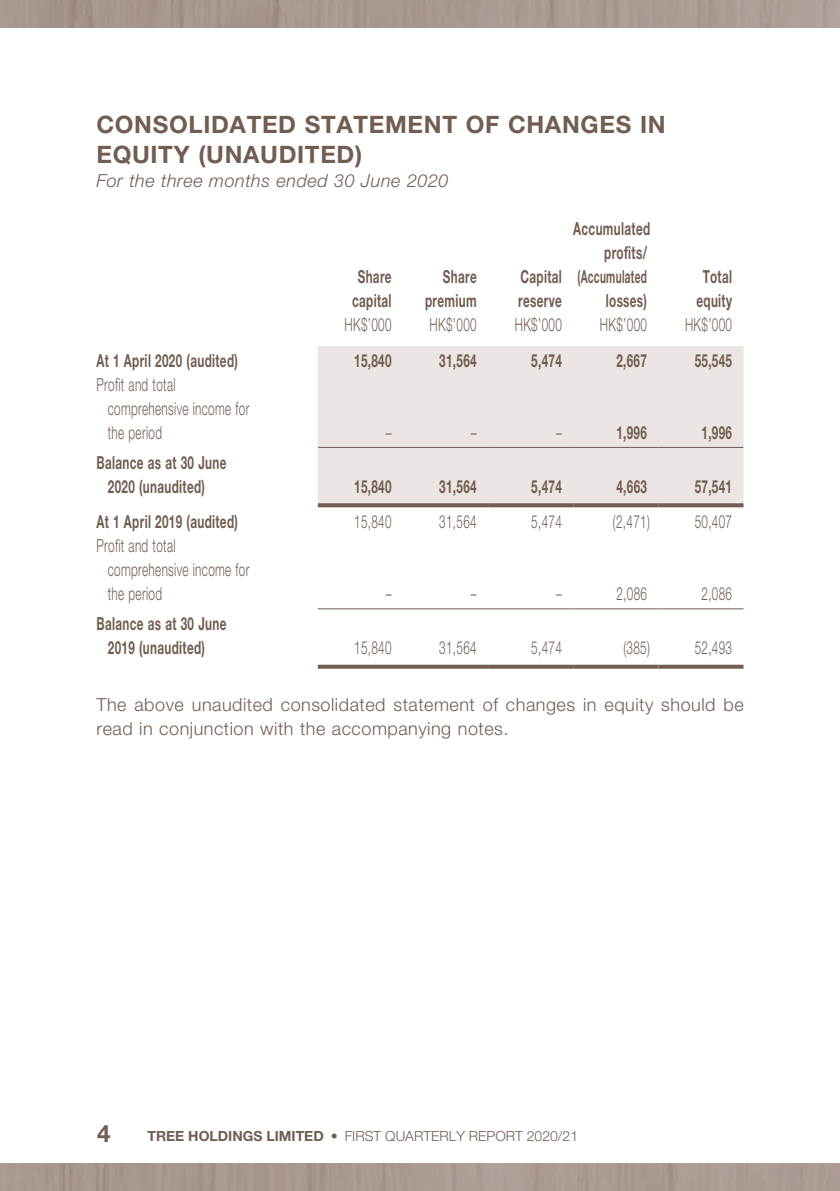
<style>
.page{position:relative;width:840px;height:1191px;background:#fff}
.page>*{position:absolute;margin:0;border:0;box-sizing:border-box;transform-origin:0 0}
.t1{font:700 24px/30px "Helvetica Neue LT Std";letter-spacing:.03em;color:#725d51}
.t2{font:700 18px/24px "Helvetica Neue LT Std";letter-spacing:.03em;color:#725d51;text-align:center;scale:.65 1}
.t3{font:300 18px/24px "Helvetica Neue LT Std";letter-spacing:.03em;color:#725d51;scale:.65 1}
.t4{font:300 18px/24px "Helvetica Neue LT Std";letter-spacing:.03em;color:#725d51}
.t5{font:italic 300 18px "Helvetica Neue LT Std";letter-spacing:.03em;color:#725d51}
.t6{font:300 14px "Helvetica Neue LT Std";color:#725d51}
.s1{font-weight:700}
</style>
<div class="page">
<div style="left:318px;top:346px;width:425px;height:157px;background:#ebe5e3"></div>
<hr style="left:317px;top:447px;width:86px;height:1px;background:#725d51">
<hr style="left:403px;top:447px;width:85px;height:1px;background:#725d51">
<hr style="left:488px;top:447px;width:85px;height:1px;background:#725d51">
<hr style="left:573px;top:447px;width:85px;height:1px;background:#725d51">
<hr style="left:658px;top:447px;width:85px;height:1px;background:#725d51">
<svg style="left:317px;top:503px;width:86px;height:4px"></svg>
<svg style="left:403px;top:503px;width:85px;height:4px"></svg>
<svg style="left:488px;top:503px;width:85px;height:4px"></svg>
<svg style="left:573px;top:503px;width:85px;height:4px"></svg>
<svg style="left:658px;top:503px;width:85px;height:4px"></svg>
<hr style="left:317px;top:608px;width:86px;height:1px;background:#725d51">
<hr style="left:403px;top:608px;width:85px;height:1px;background:#725d51">
<hr style="left:488px;top:608px;width:85px;height:1px;background:#725d51">
<hr style="left:573px;top:608px;width:85px;height:1px;background:#725d51">
<hr style="left:658px;top:608px;width:85px;height:1px;background:#725d51">
<svg style="left:317px;top:664px;width:86px;height:4px"></svg>
<svg style="left:403px;top:664px;width:85px;height:4px"></svg>
<svg style="left:488px;top:664px;width:85px;height:4px"></svg>
<svg style="left:573px;top:664px;width:85px;height:4px"></svg>
<svg style="left:658px;top:664px;width:85px;height:4px"></svg>
<h1 class="t1" style="left:96px;top:109px;width:570px">CONSOLIDATED STATEMENT OF CHANGES IN<br>EQUITY (UNAUDITED)</h1>
<p class="t5" style="left:96px;top:170px;width:353px">For the three months ended 30 June 2020</p>
<p class="t2" style="left:352px;top:264px;width:62px">Share capital</p>
<p class="t2" style="left:425px;top:264px;width:81px;text-align:right">Share premium</p>
<p class="t2" style="left:518px;top:264px;width:69px;text-align:left">Capital reserve</p>
<p class="t2" style="left:573px;top:216px;width:120px;text-align:right">Accumulated profits/ (Accumulated losses)</p>
<p class="t2" style="left:696px;top:264px;width:56px">Total equity</p>
<p class="t3" style="left:344px;top:313px;width:74px">HK$’000</p>
<p class="t3" style="left:429px;top:313px;width:74px">HK$’000</p>
<p class="t3" style="left:514px;top:313px;width:74px">HK$’000</p>
<p class="t3" style="left:599px;top:313px;width:74px">HK$’000</p>
<p class="t3" style="left:684px;top:313px;width:74px">HK$’000</p>
<p class="t2" style="left:96px;top:348px;width:219px">At 1 April 2020 (audited)</p>
<p class="t2" style="left:354px;top:348px;width:59px">15,840</p>
<p class="t2" style="left:439px;top:348px;width:59px">31,564</p>
<p class="t2" style="left:531px;top:348px;width:49px">5,474</p>
<p class="t2" style="left:616px;top:348px;width:49px">2,667</p>
<p class="t2" style="left:694px;top:348px;width:59px">55,545</p>
<p class="t3" style="left:108px;top:372px;width:219px;text-indent:-11px">Profit and total comprehensive income for the period</p>
<p class="t3" style="left:385px;top:420px;width:10px">–</p>
<p class="t3" style="left:470px;top:420px;width:10px">–</p>
<p class="t3" style="left:555px;top:420px;width:10px">–</p>
<p class="t2" style="left:616px;top:420px;width:49px">1,996</p>
<p class="t2" style="left:701px;top:420px;width:49px">1,996</p>
<p class="t2" style="left:96px;top:450px;width:201px">Balance as at 30 June<br>2020 (unaudited)</p>
<p class="t2" style="left:354px;top:474px;width:59px">15,840</p>
<p class="t2" style="left:439px;top:474px;width:59px">31,564</p>
<p class="t2" style="left:531px;top:474px;width:49px">5,474</p>
<p class="t2" style="left:616px;top:474px;width:49px">4,663</p>
<p class="t2" style="left:694px;top:474px;width:59px">57,541</p>
<p class="t2" style="left:96px;top:509px;width:219px">At 1 April 2019 (audited)</p>
<p class="t3" style="left:354px;top:509px;width:59px">15,840</p>
<p class="t3" style="left:439px;top:509px;width:59px">31,564</p>
<p class="t3" style="left:531px;top:509px;width:49px">5,474</p>
<p class="t3" style="left:612px;top:509px;width:58px">(2,471)</p>
<p class="t3" style="left:694px;top:509px;width:59px">50,407</p>
<p class="t3" style="left:108px;top:533px;width:219px;text-indent:-11px">Profit and total comprehensive income for the period</p>
<p class="t3" style="left:385px;top:581px;width:10px">–</p>
<p class="t3" style="left:470px;top:581px;width:10px">–</p>
<p class="t3" style="left:555px;top:581px;width:10px">–</p>
<p class="t3" style="left:616px;top:581px;width:49px">2,086</p>
<p class="t3" style="left:701px;top:581px;width:49px">2,086</p>
<p class="t2" style="left:96px;top:611px;width:201px">Balance as at 30 June<br>2019 (unaudited)</p>
<p class="t3" style="left:354px;top:635px;width:59px">15,840</p>
<p class="t3" style="left:439px;top:635px;width:59px">31,564</p>
<p class="t3" style="left:531px;top:635px;width:49px">5,474</p>
<p class="t3" style="left:623px;top:635px;width:42px">(385)</p>
<p class="t3" style="left:694px;top:635px;width:59px">52,493</p>
<p class="t4" style="left:96px;top:692px;width:648px">The above unaudited consolidated statement of changes in equity should be read in conjunction with the accompanying notes.</p>
<h1 class="t1" style="left:97px;top:1118px;width:15px">4</h1>
<p class="t6" style="left:147px;top:1127px;width:432px"><span class="s1">TREE HOLDINGS LIMITED</span> • FIRST QUARTERLY REPORT 2020/21</p>
</div>
